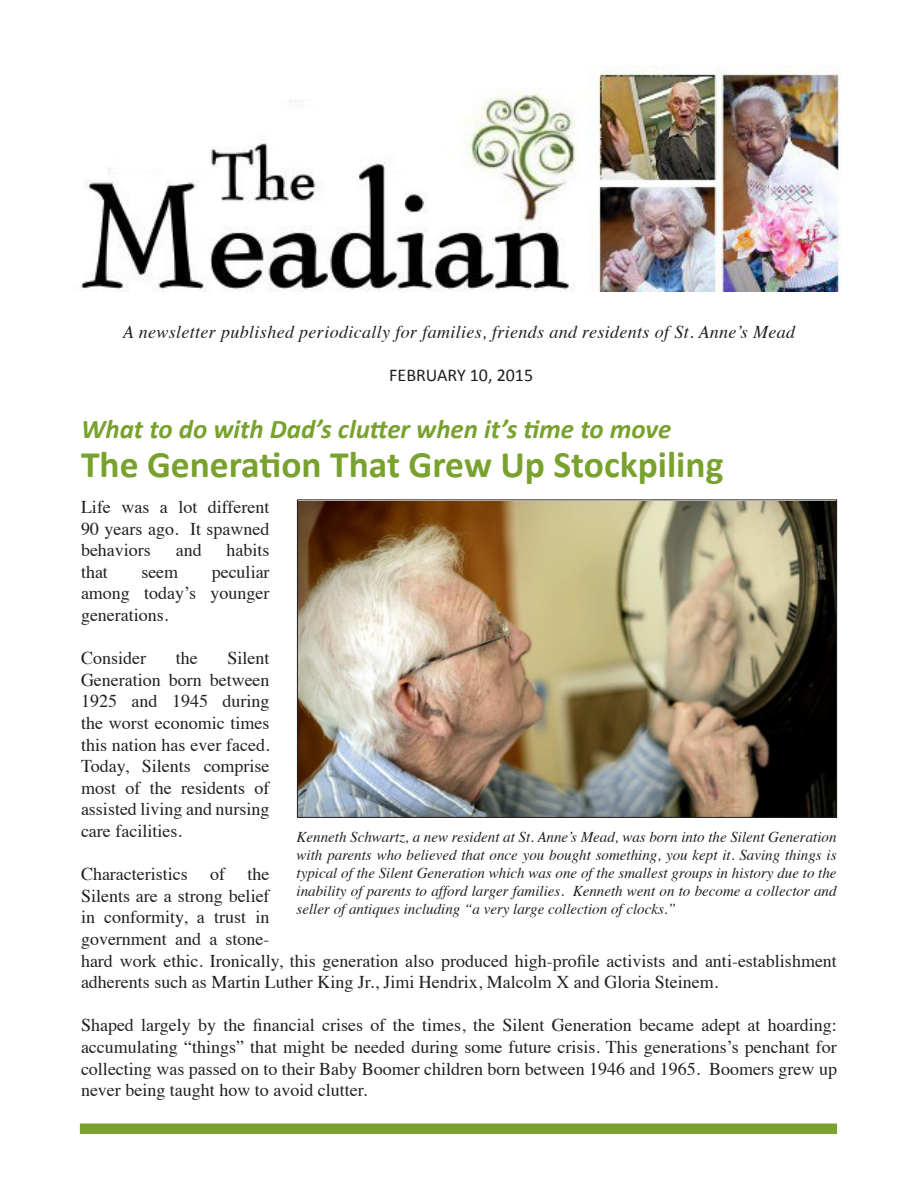
<style>
.page{position:relative;width:918px;height:1188px;background:#fff}
.page>*{position:absolute;margin:0;border:0;box-sizing:border-box;transform-origin:0 0}
.t1{font:700 37.5px "Calibri";color:#78a22d}
.t2{font:italic 700 27px "Calibri";color:#78a22d}
.t3{font:18px/21.6px "Times";color:#231f20;text-align:justify}
.t4{font:italic 18px "Times";letter-spacing:.02em;color:#231f20}
.t5{font:18px "Calibri";color:#231f20}
.t6{font:italic 15px/18px "Times";color:#231f20;text-align:justify}
</style>
<div class="page">
<img style="left:81px;top:65px;width:760px;height:226px">
<div style="left:80px;top:1124px;width:757px;height:10px;background:#78a22d"></div>
<img style="left:299px;top:501px;width:536px;height:315px">
<p class="t4" style="left:123px;top:316px;width:674px">A newsletter published periodically for families, friends and residents of St. Anne’s Mead</p>
<p class="t5" style="left:389px;top:364px;width:145px">FEBRUARY 10, 2015</p>
<p class="t2" style="left:81px;top:412px;width:592px">What to do with Dad’s clutter when it’s time to move</p>
<p class="t1" style="left:81px;top:441px;width:644px">The Generation That Grew Up Stockpiling</p>
<p class="t3" style="left:81px;top:495px;width:190px">Life was a lot different 90 years ago. It spawned behaviors</p>
<p class="t3" style="left:176px;top:538px;width:27px">and</p>
<p class="t3" style="left:227px;top:538px;width:45px">habits</p>
<p class="t3" style="left:81px;top:559px;width:190px;text-indent:131px">peculiar among today’s younger generations.</p>
<p class="t3" style="left:81px;top:646px;width:66px">Consider</p>
<p class="t3" style="left:176px;top:646px;width:23px">the</p>
<p class="t3" style="left:81px;top:559px;width:29px">that</p>
<p class="t3" style="left:141px;top:559px;width:38px">seem</p>
<p class="t3" style="left:81px;top:646px;width:190px;text-indent:147px">Silent Generation born between 1925 and 1945 during the worst economic times this nation has ever faced.<br>Today, Silents comprise most of the residents of assisted living and nursing care facilities.</p>
<p class="t3" style="left:81px;top:862px;width:758px;text-align:left">Characteristics of the<br>Silents are a strong belief<br>in conformity, a trust in<br>government and a stone-<br>hard work ethic. Ironically, this generation also produced high-profile activists and anti-establishment adherents such as Martin Luther King Jr., Jimi Hendrix, Malcolm X and Gloria Steinem.</p>
<p class="t3" style="left:81px;top:1013px;width:758px">Shaped largely by the financial crises of the times, the Silent Generation became adept at hoarding: accumulating “things” that might be needed during some future crisis. This generations’s penchant for collecting was passed on to their Baby Boomer children born between 1946 and 1965. Boomers grew up never being taught how to avoid clutter.</p>
<p class="t6" style="left:297px;top:827px;width:541px">Kenneth Schwartz, a new resident at St. Anne’s Mead, was born into the Silent Generation with parents who believed that once you bought something, you kept it. Saving things is typical of the Silent Generation which was one of the smallest groups in history due to the inability of parents to afford larger families. Kenneth went on to become a collector and seller of antiques including “a very large collection of clocks.”</p>
</div>
